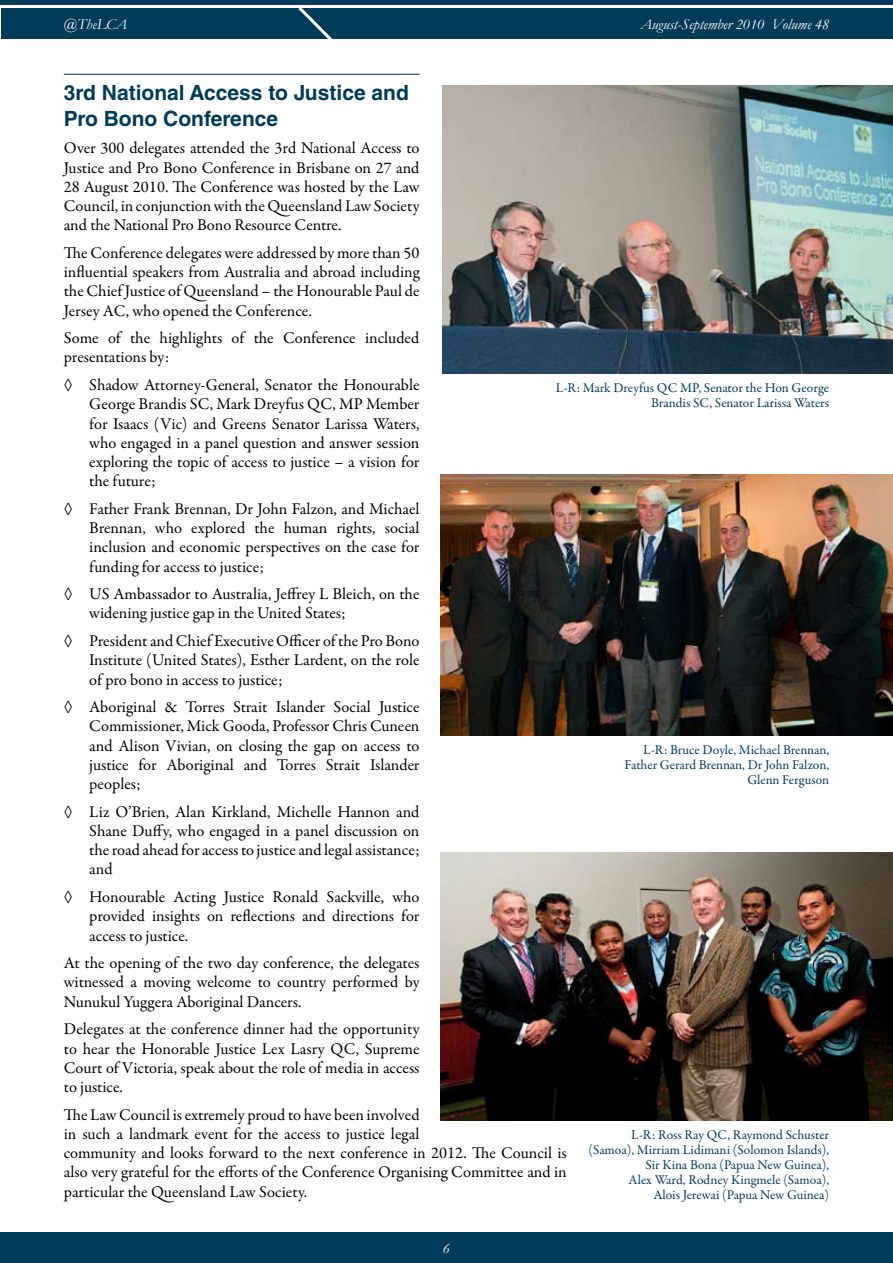
<style>
.page{position:relative;width:893px;height:1263px;background:#fff}
.page>*{position:absolute;margin:0;border:0;box-sizing:border-box;transform-origin:0 0}
.t1{font:700 21px/25.5px "Helvetica LT Std";color:#003b5a}
.t2{font:16.5px/19.2px "Garamond Premr Pro";color:#000;text-align:justify}
.t3{font:italic 15px "Garamond";color:#fff}
.t4{font:13.5px/15px "Garamond Premr Pro";letter-spacing:-.005em;color:#003b5a;text-align:right}
</style>
<div class="page">
<div style="left:0;top:1232px;width:893px;height:31px;background:#003b5a"></div>
<div style="left:1px;top:8px;width:892px;height:31px;background:#003b5a"></div>
<svg style="left:295px;top:4px;width:40px;height:35px"></svg>
<hr style="left:0;top:0;width:893px;height:4px;background:#003b5a">
<hr style="left:64px;top:74px;width:356px;height:1px;background:#003b5a">
<img style="left:442px;top:85px;width:451px;height:288px">
<img style="left:441px;top:475px;width:452px;height:260px">
<img style="left:441px;top:852px;width:452px;height:269px">
<p class="t3" style="left:64px;top:14px;width:65px">@TheLCA</p>
<p class="t3" style="left:640px;top:14px;width:190px">August-September 2010 Volume 48</p>
<p class="t1" style="left:64px;top:80px;width:347px">3rd National Access to Justice and<br>Pro Bono Conference</p>
<p class="t2" style="left:64px;top:139px;width:357px">Over 300 delegates attended the 3rd National Access to Justice and Pro Bono Conference in Brisbane on 27 and 28 August 2010. The Conference was hosted by the Law Council, in conjunction with the Queensland Law Society and the National Pro Bono Resource Centre.</p>
<p class="t2" style="left:64px;top:243px;width:357px">The Conference delegates were addressed by more than 50 influential speakers from Australia and abroad including the Chief Justice of Queensland – the Honourable Paul de Jersey AC, who opened the Conference.</p>
<p class="t2" style="left:64px;top:329px;width:357px">Some of the highlights of the Conference included presentations by:</p>
<p class="t2" style="left:89px;top:376px;width:332px;text-indent:-26px">◊ Shadow Attorney-General, Senator the Honourable George Brandis SC, Mark Dreyfus QC, MP Member for Isaacs (Vic) and Greens Senator Larissa Waters, who engaged in a panel question and answer session exploring the topic of access to justice – a vision for the future;</p>
<p class="t2" style="left:89px;top:499px;width:332px;text-indent:-26px">◊ Father Frank Brennan, Dr John Falzon, and Michael Brennan, who explored the human rights, social inclusion and economic perspectives on the case for funding for access to justice;</p>
<p class="t2" style="left:89px;top:585px;width:332px;text-indent:-26px">◊ US Ambassador to Australia, Jeffrey L Bleich, on the widening justice gap in the United States;</p>
<p class="t2" style="left:89px;top:632px;width:332px;text-indent:-26px">◊ President and Chief Executive Officer of the Pro Bono Institute (United States), Esther Lardent, on the role of pro bono in access to justice;</p>
<p class="t2" style="left:89px;top:698px;width:332px;text-indent:-26px">◊ Aboriginal &amp; Torres Strait Islander Social Justice Commissioner, Mick Gooda, Professor Chris Cuneen and Alison Vivian, on closing the gap on access to justice for Aboriginal and Torres Strait Islander peoples;</p>
<p class="t2" style="left:89px;top:802px;width:332px;text-indent:-26px">◊ Liz O’Brien, Alan Kirkland, Michelle Hannon and Shane Duffy, who engaged in a panel discussion on the road ahead for access to justice and legal assistance; and</p>
<p class="t2" style="left:89px;top:888px;width:332px;text-indent:-26px">◊ Honourable Acting Justice Ronald Sackville, who provided insights on reflections and directions for access to justice.</p>
<p class="t2" style="left:64px;top:954px;width:357px">At the opening of the two day conference, the delegates witnessed a moving welcome to country performed by Nunukul Yuggera Aboriginal Dancers.</p>
<p class="t2" style="left:64px;top:1020px;width:357px">Delegates at the conference dinner had the opportunity to hear the Honorable Justice Lex Lasry QC, Supreme Court of Victoria, speak about the role of media in access to justice.</p>
<p class="t2" style="left:64px;top:1105px;width:505px;text-align:left">The Law Council is extremely proud to have been involved<br>in such a landmark event for the access to justice legal<br>community and looks forward to the next conference in 2012. The Council is also very grateful for the efforts of the Conference Organising Committee and in particular the Queensland Law Society.</p>
<p class="t4" style="left:556px;top:380px;width:275px">L-R: Mark Dreyfus QC MP, Senator the Hon George<br>Brandis SC, Senator Larissa Waters</p>
<p class="t4" style="left:625px;top:742px;width:206px">L-R: Bruce Doyle, Michael Brennan,<br>Father Gerard Brennan, Dr John Falzon,<br>Glenn Ferguson</p>
<p class="t4" style="left:588px;top:1128px;width:242px">L-R: Ross Ray QC, Raymond Schuster (Samoa), Mirriam Lidimani (Solomon Islands), Sir Kina Bona (Papua New Guinea),<br>Alex Ward, Rodney Kingmele (Samoa),<br>Alois Jerewai (Papua New Guinea)</p>
<p class="t3" style="left:443px;top:1238px;width:9px">6</p>
</div>
